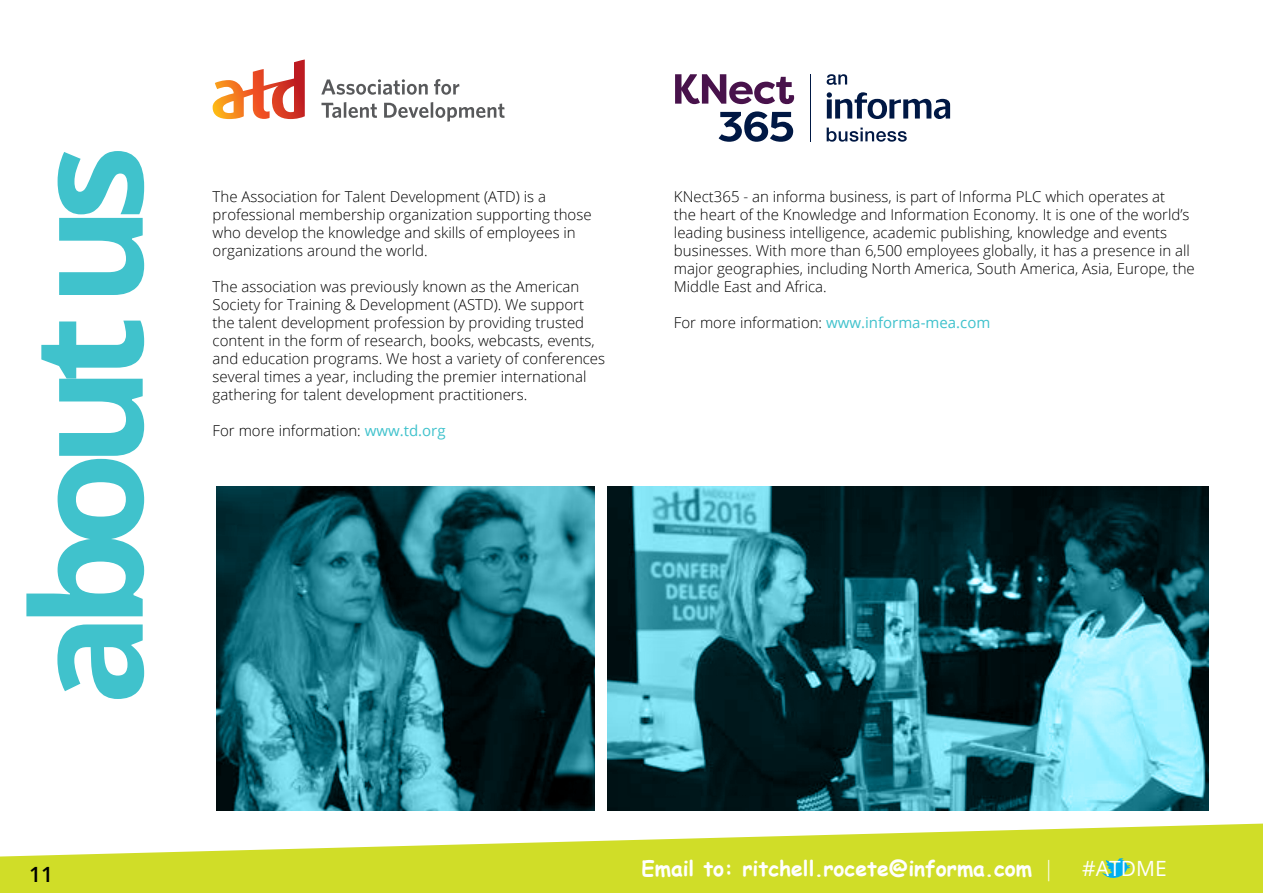
<style>
.page{position:relative;width:1263px;height:893px;background:#fff}
.page>*{position:absolute;margin:0;border:0;box-sizing:border-box;transform-origin:0 0}
.t1{font:700 153px "Open Sans";letter-spacing:-.1em;color:#40c2cc}
.t2{font:700 21px "Comic Sans MS";color:#fff}
.t3{font:21px "Open Sans";color:#fff}
.t4{font:600 21px "Open Sans";color:#000}
.t5{font:300 15px/18px "Open Sans";color:#000}
.s1{font-weight:400;color:#40c2cc}
.s2{font-family:"Open Sans";font-weight:300}
</style>
<div class="page">
<svg style="left:321px;top:79px;width:107px;height:16px"></svg>
<svg style="left:434px;top:79px;width:25px;height:16px"></svg>
<svg style="left:321px;top:102px;width:56px;height:16px"></svg>
<svg style="left:384px;top:102px;width:121px;height:20px"></svg>
<svg style="left:213px;top:60px;width:92px;height:59px"></svg>
<img style="left:216px;top:486px;width:378px;height:324px">
<img style="left:608px;top:486px;width:601px;height:324px">
<svg style="left:0;top:824px;width:1263px;height:69px;fill:#d0dd28"></svg>
<svg style="left:1101px;top:858px;width:29px;height:24px"></svg>
<svg style="left:675px;top:74px;width:119px;height:30px"></svg>
<svg style="left:719px;top:111px;width:74px;height:31px"></svg>
<svg style="left:827px;top:74px;width:123px;height:68px"></svg>
<hr style="left:810px;top:74px;width:1px;height:68px;background:#001844">
<h1 class="t1" style="left:-21px;top:705px;width:562px;rotate:-90deg">about us</h1>
<p class="t5" style="left:213px;top:187px;width:381px">The Association for Talent Development (ATD) is a professional membership organization supporting those who develop the knowledge and skills of employees in organizations around the world.</p>
<p class="t5" style="left:213px;top:277px;width:394px">The association was previously known as the American Society for Training &amp; Development (ASTD). We support the talent development profession by providing trusted content in the form of research, books, webcasts, events, and education programs. We host a variety of conferences several times a year, including the premier international gathering for talent development practitioners.</p>
<p class="t5" style="left:213px;top:421px;width:234px">For more information: <span class="s1">www.td.org</span></p>
<p class="t5" style="left:674px;top:187px;width:522px">KNect365 - an informa business, is part of Informa PLC which operates at<br>the heart of the Knowledge and Information Economy. It is one of the world’s leading business intelligence, academic publishing, knowledge and events businesses. With more than 6,500 employees globally, it has a presence in all major geographies, including North America, South America, Asia, Europe, the Middle East and Africa.</p>
<p class="t5" style="left:674px;top:313px;width:318px">For more information: <span class="s1">www.informa-mea.com</span></p>
<h2 class="t4" style="left:29px;top:860px;width:25px">11</h2>
<h2 class="t2" style="left:642px;top:852px;width:414px">Email to: ritchell.rocete@informa.com <span class="s2">|</span></h2>
<h2 class="t3" style="left:1082px;top:854px;width:86px">#ATDME</h2>
</div>
